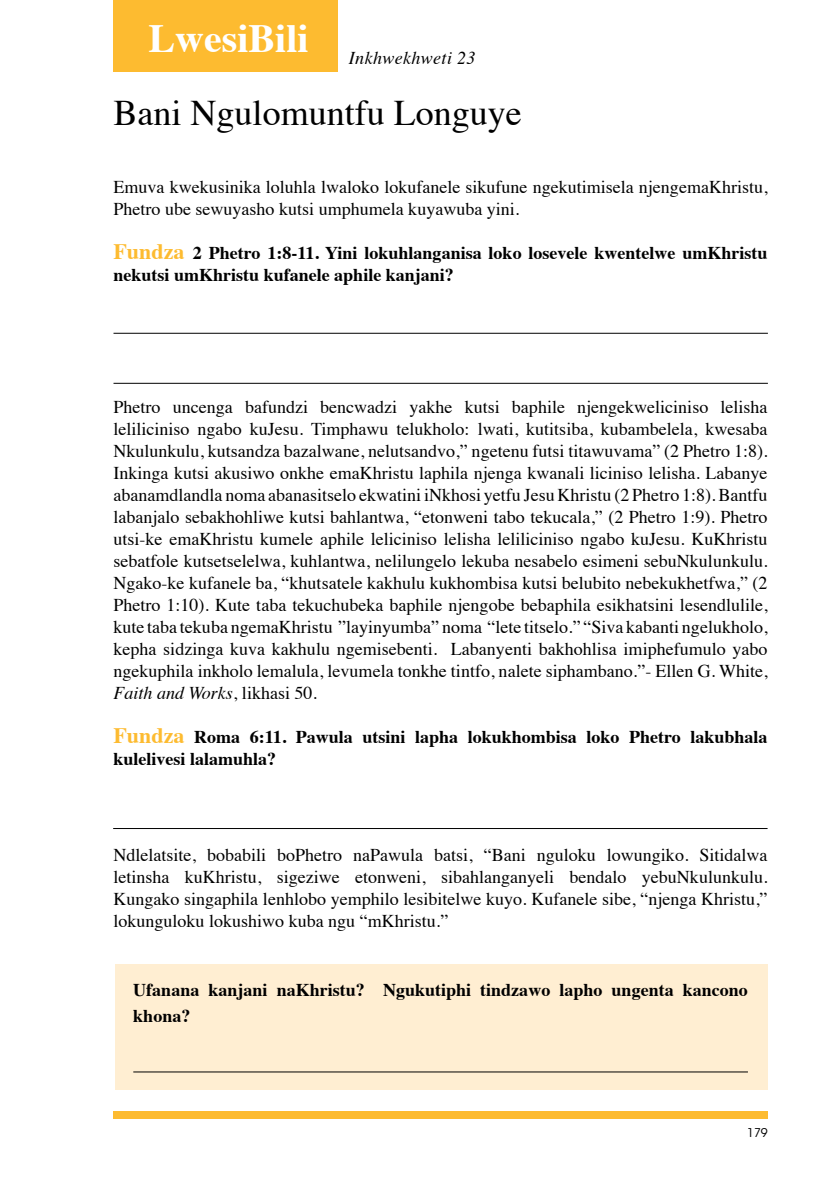
<style>
.page{position:relative;width:840px;height:1191px;background:#fff}
.page>*{position:absolute;margin:0;border:0;box-sizing:border-box;transform-origin:0 0}
.t1{font:700 40px "Times";color:#fff}
.t2{font:36px "Times";color:#000}
.t3{font:18px/22px "Times";color:#000;text-align:justify}
.t4{font:700 18px/22px "Times";color:#000}
.t5{font:italic 18px "Times";letter-spacing:.02em;color:#000}
.t6{font:12px "ITC Avant Garde Std";color:#000}
.s1{font-size:22px;color:#fdbb30}
.s2{font-style:italic}
</style>
<div class="page">
<div style="left:113px;top:1111px;width:654px;height:8px;background:#fdbb30"></div>
<div style="left:115px;top:964px;width:652px;height:125px;background:#ffeed2"></div>
<div style="left:113px;top:0;width:225px;height:71px;background:#fdbb30"></div>
<hr style="left:133px;top:1071px;width:614px;height:1px;background:#000">
<hr style="left:113px;top:333px;width:654px;height:1px;background:#000">
<hr style="left:113px;top:383px;width:654px;height:1px;background:#000">
<hr style="left:113px;top:828px;width:654px;height:1px;background:#000">
<h1 class="t1" style="left:148px;top:0;width:162px">LwesiBili</h1>
<p class="t5" style="left:349px;top:42px;width:128px">Inkhwekhweti 23</p>
<h2 class="t2" style="left:113px;top:80px;width:409px">Bani Ngulomuntfu Longuye</h2>
<p class="t3" style="left:113px;top:174px;width:655px">Emuva kwekusinika loluhla lwaloko lokufanele sikufune ngekutimisela njengemaKhristu,<br>Phetro ube sewuyasho kutsi umphumela kuyawuba yini.</p>
<p class="t4" style="left:113px;top:240px;width:655px"><span class="s1">Fundza</span> 2 Phetro 1:8-11. Yini lokuhlanganisa loko losevele kwentelwe umKhristu nekutsi umKhristu kufanele aphile kanjani?</p>
<p class="t3" style="left:113px;top:394px;width:655px">Phetro uncenga bafundzi bencwadzi yakhe kutsi baphile njengekweliciniso lelisha leliliciniso ngabo kuJesu. Timphawu telukholo: lwati, kutitsiba, kubambelela, kwesaba Nkulunkulu, kutsandza bazalwane, nelutsandvo,” ngetenu futsi titawuvama” (2 Phetro 1:8).<br>Inkinga kutsi akusiwo onkhe emaKhristu laphila njenga kwanali liciniso lelisha. Labanye abanamdlandla noma abanasitselo ekwatini iNkhosi yetfu Jesu Khristu (2 Phetro 1:8). Bantfu labanjalo sebakhohliwe kutsi bahlantwa, “etonweni tabo tekucala,” (2 Phetro 1:9). Phetro utsi-ke emaKhristu kumele aphile leliciniso lelisha leliliciniso ngabo kuJesu. KuKhristu sebatfole kutsetselelwa, kuhlantwa, nelilungelo lekuba nesabelo esimeni sebuNkulunkulu.<br>Ngako-ke kufanele ba, “khutsatele kakhulu kukhombisa kutsi belubito nebekukhetfwa,” (2<br>Phetro 1:10). Kute taba tekuchubeka baphile njengobe bebaphila esikhatsini lesendlulile, kute taba tekuba ngemaKhristu ”layinyumba” noma “lete titselo.” “Siva kabanti ngelukholo, kepha sidzinga kuva kakhulu ngemisebenti. Labanyenti bakhohlisa imiphefumulo yabo ngekuphila inkholo lemalula, levumela tonkhe tintfo, nalete siphambano.”- Ellen G. White, <span class="s2">Faith and Works</span>, likhasi 50.</p>
<p class="t4" style="left:113px;top:724px;width:655px"><span class="s1">Fundza</span> Roma 6:11. Pawula utsini lapha lokukhombisa loko Phetro lakubhala kulelivesi lalamuhla?</p>
<p class="t3" style="left:113px;top:842px;width:655px">Ndlelatsite, bobabili boPhetro naPawula batsi, “Bani nguloku lowungiko. Sitidalwa letinsha kuKhristu, sigeziwe etonweni, sibahlanganyeli bendalo yebuNkulunkulu.<br>Kungako singaphila lenhlobo yemphilo lesibitelwe kuyo. Kufanele sibe, “njenga Khristu,” lokunguloku lokushiwo kuba ngu “mKhristu.”</p>
<p class="t4" style="left:133px;top:975px;width:615px;line-height:26px">Ufanana kanjani naKhristu? Ngukutiphi tindzawo lapho ungenta kancono khona?</p>
<p class="t6" style="left:746px;top:1125px;width:22px">179</p>
</div>
